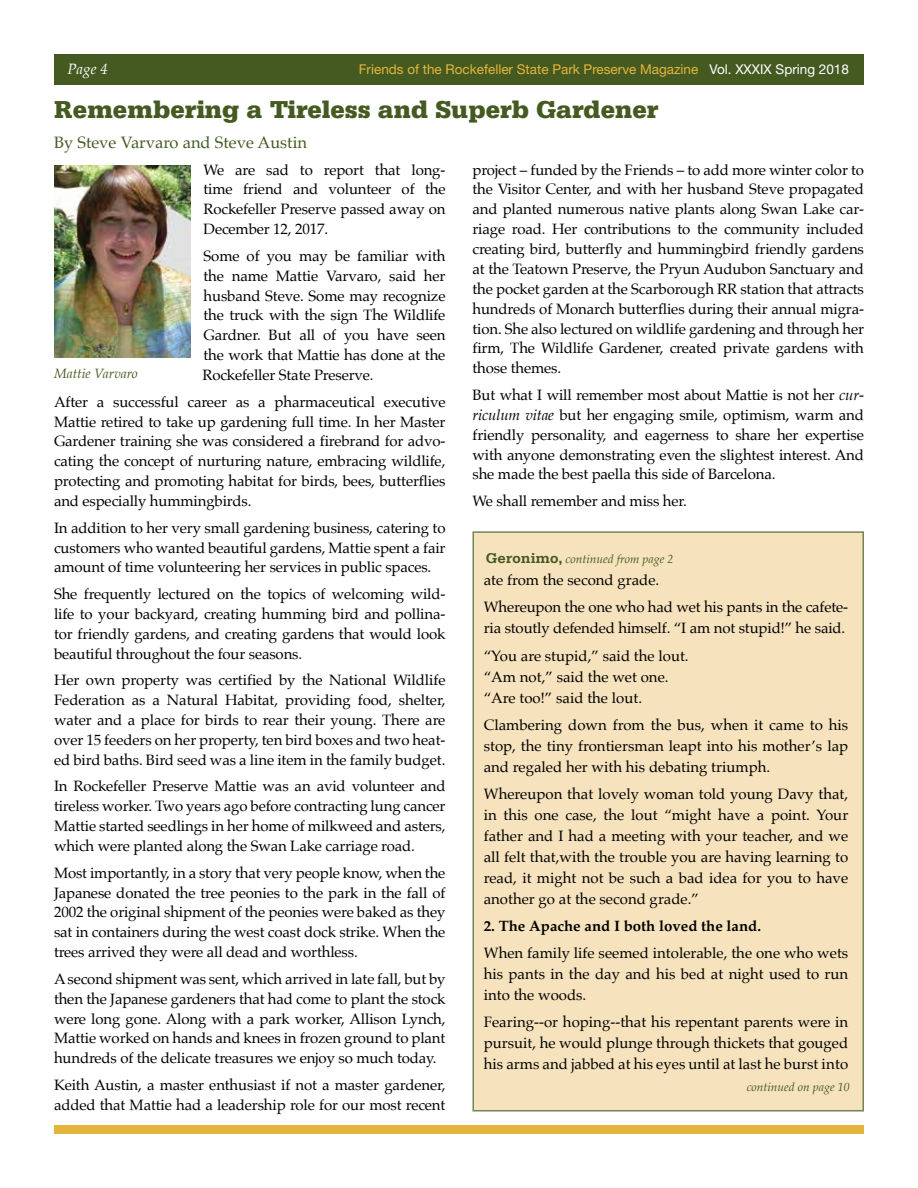
<style>
.page{position:relative;width:918px;height:1188px;background:#fff}
.page>*{position:absolute;margin:0;border:0;box-sizing:border-box;transform-origin:0 0}
.t1{font:900 25.8px "Serifa";color:#455a21}
.t2{font:16.5px "Palatino";color:#455a21}
.t3{font:15px/20px "Palatino";letter-spacing:-.01em;color:#000;text-align:justify}
.t4{font:700 15px "Palatino";color:#000}
.t5{font:italic 15px "Palatino";color:#fff}
.t6{font:13.5px "Helvetica Neue";color:#e5b53b}
.t7{font:italic 13.5px "Palatino";color:#455a21}
.t8{font:italic 12px "Palatino";color:#455a21}
.s1{color:#fff}
.s2{font-style:italic}
.s3{font-family:"Serifa";font-weight:700;font-style:normal;font-size:15px}
</style>
<div class="page">
<div style="left:54px;top:54px;width:810px;height:30px;background:#455a21"></div>
<div style="left:54px;top:1125px;width:810px;height:9px;background:#e5b53b"></div>
<div style="left:472px;top:531px;width:392px;height:581px;background:#f6e3bd;border:2px solid #738455"></div>
<img style="left:54px;top:165px;width:136px;height:193px">
<p class="t5" style="left:68px;top:56px;width:42px">Page 4</p>
<p class="t6" style="left:359px;top:61px;width:492px">Friends of the Rockefeller State Park Preserve Magazine <span class="s1">Vol. XXXIX Spring 2018</span></p>
<h1 class="t1" style="left:54px;top:95px;width:606px">Remembering a Tireless and Superb Gardener</h1>
<p class="t2" style="left:54px;top:129px;width:255px">By Steve Varvaro and Steve Austin</p>
<p class="t3" style="left:204px;top:160px;width:243px">We are sad to report that long&shy;time friend and volunteer of the Rockefeller Preserve passed away on December 12, 2017.</p>
<p class="t3" style="left:202px;top:246px;width:245px">Some of you may be familiar with the name Mattie Varvaro, said her husband Steve. Some may recognize the truck with the sign The Wildlife Gardner. But all of you have seen the work that Mattie has done at the Rockefeller State Preserve.</p>
<p class="t3" style="left:54px;top:392px;width:393px">After a successful career as a pharmaceutical executive Mattie retired to take up gardening full time. In her Master Gardener training she was considered a firebrand for advo&shy;cating the concept of nurturing nature, embracing wildlife, protecting and promoting habitat for birds, bees, butterflies and especially hummingbirds.</p>
<p class="t3" style="left:54px;top:518px;width:393px">In addition to her very small gardening business, catering to customers who wanted beautiful gardens, Mattie spent a fair amount of time volunteering her services in public spaces.</p>
<p class="t3" style="left:54px;top:584px;width:393px">She frequently lectured on the topics of welcoming wild&shy;life to your backyard, creating humming bird and pollina&shy;tor friendly gardens, and creating gardens that would look beautiful throughout the four seasons.</p>
<p class="t3" style="left:54px;top:670px;width:393px">Her own property was certified by the National Wildlife Federation as a Natural Habitat, providing food, shelter, water and a place for birds to rear their young. There are over 15 feeders on her property, ten bird boxes and two heat&shy;ed bird baths. Bird seed was a line item in the family budget.</p>
<p class="t3" style="left:54px;top:776px;width:393px">In Rockefeller Preserve Mattie was an avid volunteer and tireless worker. Two years ago before contracting lung cancer Mattie started seedlings in her home of milkweed and asters, which were planted along the Swan Lake carriage road.</p>
<p class="t3" style="left:54px;top:863px;width:393px">Most importantly, in a story that very people know, when the Japanese donated the tree peonies to the park in the fall of 2002 the original shipment of the peonies were baked as they sat in containers during the west coast dock strike. When the trees arrived they were all dead and worthless.</p>
<p class="t3" style="left:54px;top:969px;width:393px">A second shipment was sent, which arrived in late fall, but by then the Japanese gardeners that had come to plant the stock were long gone. Along with a park worker, Allison Lynch, Mattie worked on hands and knees in frozen ground to plant hundreds of the delicate treasures we enjoy so much today.</p>
<p class="t3" style="left:54px;top:1075px;width:393px">Keith Austin, a master enthusiast if not a master gardener, added that Mattie had a leadership role for our most recent</p>
<p class="t3" style="left:472px;top:160px;width:393px">project – funded by the Friends – to add more winter color to the Visitor Center, and with her husband Steve propagated and planted numerous native plants along Swan Lake car&shy;riage road. Her contributions to the community included creating bird, butterfly and hummingbird friendly gardens at the Teatown Preserve, the Pryun Audubon Sanctuary and the pocket garden at the Scarborough RR station that attracts hundreds of Monarch butterflies during their annual migra&shy;tion. She also lectured on wildlife gardening and through her firm, The Wildlife Gardener, created private gardens with those themes.</p>
<p class="t3" style="left:472px;top:385px;width:393px">But what I will remember most about Mattie is not her <span class="s2">cur&shy;riculum vitae</span> but her engaging smile, optimism, warm and friendly personality, and eagerness to share her expertise with anyone demonstrating even the slightest interest. And she made the best paella this side of Barcelona.</p>
<p class="t3" style="left:472px;top:491px;width:216px">We shall remember and miss her.</p>
<p class="t7" style="left:54px;top:362px;width:85px">Mattie Varvaro</p>
<p class="t8" style="left:486px;top:549px;width:189px"><span class="s3">Geronimo,</span> continued from page 2</p>
<p class="t3" style="left:484px;top:566px;width:366px;line-height:27.2px">ate from the second grade.<br>Whereupon the one who had wet his pants in the cafete-</p>
<p class="t3" style="left:484px;top:615px;width:363px;line-height:27.2px">ria stoutly defended himself. “I am not stupid!” he said. “You are stupid,” said the lout.</p>
<p class="t3" style="left:484px;top:666px;width:186px;line-height:21px">“Am not,” said the wet one. “Are too!” said the lout.</p>
<p class="t3" style="left:484px;top:714px;width:366px;line-height:21px">Clambering down from the bus, when it came to his stop, the tiny frontiersman leapt into his mother’s lap and regaled her with his debating triumph.</p>
<p class="t3" style="left:484px;top:783px;width:366px;line-height:21px">Whereupon that lovely woman told young Davy that, in this one case, the lout “might have a point. Your father and I had a meeting with your teacher, and we all felt that,with the trouble you are having learning to read, it might not be such a bad idea for you to have another go at the second grade.”</p>
<p class="t4" style="left:484px;top:913px;width:279px">2. The Apache and I both loved the land.</p>
<p class="t3" style="left:484px;top:942px;width:366px;line-height:21px">When family life seemed intolerable, the one who wets his pants in the day and his bed at night used to run into the woods.</p>
<p class="t3" style="left:484px;top:1012px;width:366px;line-height:21px">Fearing--or hoping--that his repentant parents were in pursuit, he would plunge through thickets that gouged his arms and jabbed at his eyes until at last he burst into</p>
<p class="t8" style="left:747px;top:1076px;width:105px">continued on page 10</p>
</div>
